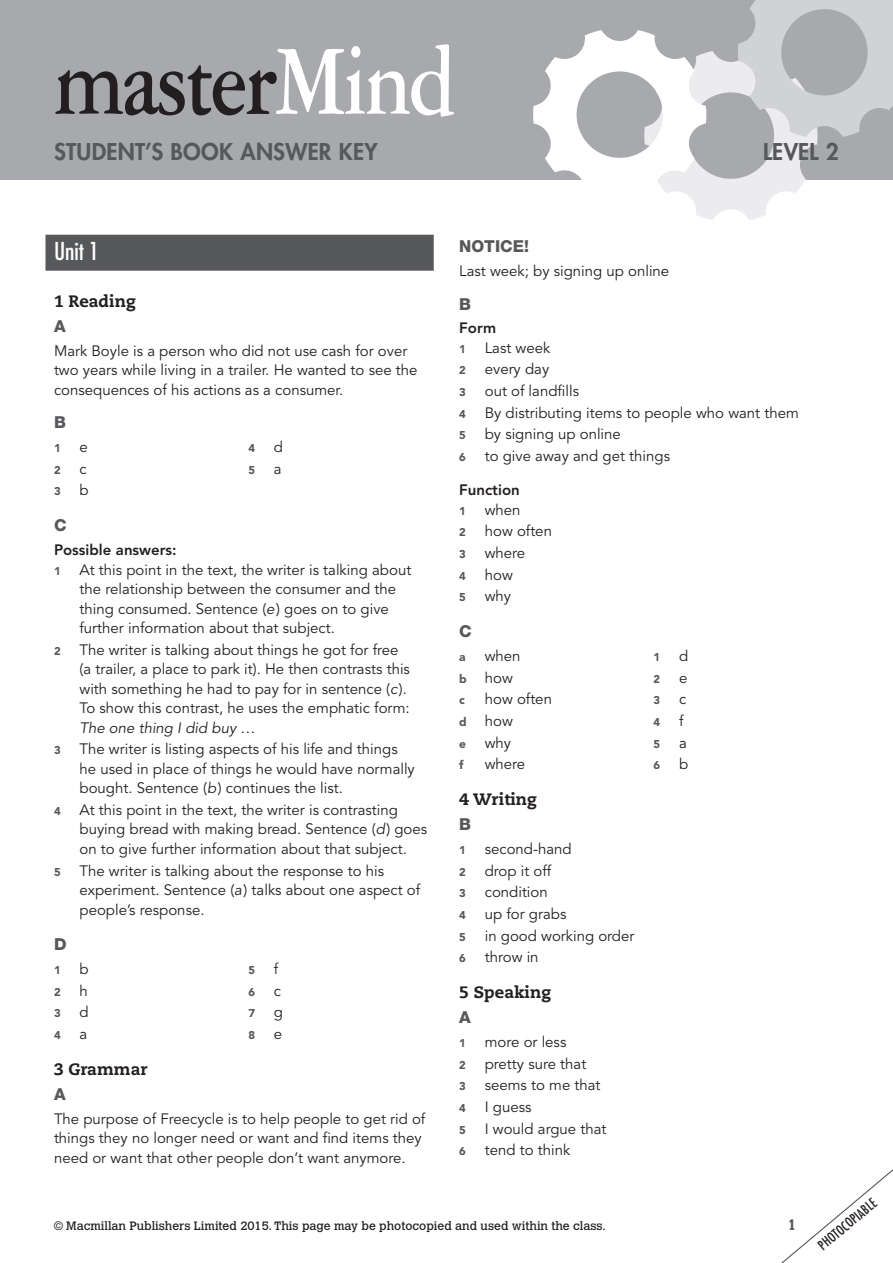
<style>
.page{position:relative;width:893px;height:1263px;background:#fff}
.page>*{position:absolute;margin:0;border:0;box-sizing:border-box;transform-origin:0 0}
.t1{font:700 105.45px "Garamond 3 LT Std";letter-spacing:-.035em;color:#231f20;scale:.8 1}
.t2{font:condensed 24px "Futura Std";color:#fff}
.t3{font:800 22.5px "Futura Std";letter-spacing:.01em;color:#57585a}
.t4{font:800 16.5px "Caecilia LT Std";color:#231f20}
.t5{font:800 16.5px "Helvetica Neue LT Std";color:#57585a}
.t6{font:15px/19.5px "Avenir LT Std";color:#231f20}
.t7{font:800 15px "Avenir LT Std";color:#231f20}
.t8{font:700 15px "Calvert MT Std";color:#57585a}
.t9{font:condensed 13.5px "Futura Std";color:#231f20}
.t10{font:12px "Calvert MT Std";color:#231f20}
.t11{font:900 12px "Avenir LT Std";color:#57585a}
.t12{font:900 11.25px "Avenir LT Std";color:#57585a}
.s1{color:#fff}
.s2{font-style:italic}
.s3{font-weight:900;font-size:12px;color:#57585a}
</style>
<div class="page">
<div style="left:0;top:0;width:893px;height:180px;background:#a8a9ad"></div>
<svg style="left:533px;top:0;width:360px;height:220px"></svg>
<svg style="left:781px;top:1169px;width:112px;height:94px"></svg>
<div style="left:45px;top:235px;width:389px;height:36px;background:#57585a"></div>
<h1 class="t1" style="left:54px;top:23px;width:504px">master<span class="s1">Mind</span></h1>
<h3 class="t3" style="left:54px;top:138px;width:325px">STUDENT’S BOOK ANSWER KEY</h3>
<h3 class="t3" style="left:763px;top:138px;width:77px">LEVEL 2</h3>
<h2 class="t2" style="left:54px;top:237px;width:46px">Unit 1</h2>
<p class="t4" style="left:54px;top:291px;width:83px">1 Reading</p>
<p class="t5" style="left:54px;top:316px;width:13px">A</p>
<p class="t6" style="left:54px;top:341px;width:365px">Mark Boyle is a person who did not use cash for over two years while living in a trailer. He wanted to see the consequences of his actions as a consumer.</p>
<p class="t5" style="left:54px;top:413px;width:13px">B</p>
<p class="t12" style="left:54px;top:441px;width:8px">1</p>
<p class="t6" style="left:80px;top:438px;width:10px">e</p>
<p class="t12" style="left:54px;top:463px;width:8px">2</p>
<p class="t6" style="left:80px;top:459px;width:9px">c</p>
<p class="t12" style="left:54px;top:485px;width:8px">3</p>
<p class="t6" style="left:80px;top:481px;width:11px">b</p>
<p class="t12" style="left:248px;top:441px;width:8px">4</p>
<p class="t6" style="left:274px;top:438px;width:11px">d</p>
<p class="t12" style="left:248px;top:463px;width:8px">5</p>
<p class="t6" style="left:274px;top:459px;width:9px">a</p>
<p class="t5" style="left:54px;top:516px;width:14px">C</p>
<p class="t7" style="left:54px;top:541px;width:124px">Possible answers:</p>
<p class="t12" style="left:54px;top:564px;width:8px">1</p>
<p class="t6" style="left:80px;top:560px;width:333px">At this point in the text, the writer is talking about the relationship between the consumer and the thing consumed. Sentence (<span class="s2">e</span>) goes on to give further information about that subject.</p>
<p class="t12" style="left:54px;top:644px;width:8px">2</p>
<p class="t6" style="left:80px;top:640px;width:332px">The writer is talking about things he got for free (a trailer, a place to park it). He then contrasts this with something he had to pay for in sentence (<span class="s2">c</span>).<br>To show this contrast, he uses the emphatic form:<br><span class="s2">The one thing I did buy</span> …</p>
<p class="t12" style="left:54px;top:743px;width:8px">3</p>
<p class="t6" style="left:80px;top:740px;width:337px">The writer is listing aspects of his life and things he used in place of things he would have normally bought. Sentence (<span class="s2">b</span>) continues the list.</p>
<p class="t12" style="left:54px;top:804px;width:8px">4</p>
<p class="t6" style="left:80px;top:800px;width:349px">At this point in the text, the writer is contrasting buying bread with making bread. Sentence (<span class="s2">d</span>) goes on to give further information about that subject.</p>
<p class="t12" style="left:54px;top:865px;width:8px">5</p>
<p class="t6" style="left:80px;top:861px;width:342px">The writer is talking about the response to his experiment. Sentence (<span class="s2">a</span>) talks about one aspect of people’s response.</p>
<p class="t5" style="left:54px;top:935px;width:14px">D</p>
<p class="t12" style="left:54px;top:963px;width:8px">1</p>
<p class="t6" style="left:80px;top:960px;width:11px">b</p>
<p class="t12" style="left:54px;top:985px;width:8px">2</p>
<p class="t6" style="left:80px;top:981px;width:10px">h</p>
<p class="t12" style="left:54px;top:1007px;width:8px">3</p>
<p class="t6" style="left:80px;top:1003px;width:11px">d</p>
<p class="t12" style="left:54px;top:1028px;width:8px">4</p>
<p class="t6" style="left:80px;top:1024px;width:9px">a</p>
<p class="t12" style="left:248px;top:963px;width:8px">5</p>
<p class="t6" style="left:274px;top:960px;width:6px">f</p>
<p class="t12" style="left:248px;top:985px;width:8px">6</p>
<p class="t6" style="left:274px;top:981px;width:9px">c</p>
<p class="t12" style="left:248px;top:1007px;width:8px">7</p>
<p class="t6" style="left:274px;top:1003px;width:11px">g</p>
<p class="t12" style="left:248px;top:1028px;width:8px">8</p>
<p class="t6" style="left:274px;top:1024px;width:10px">e</p>
<p class="t4" style="left:54px;top:1059px;width:95px">3 Grammar</p>
<p class="t5" style="left:54px;top:1084px;width:13px">A</p>
<p class="t6" style="left:54px;top:1109px;width:373px">The purpose of Freecycle is to help people to get rid of things they no longer need or want and find items they need or want that other people don’t want anymore.</p>
<p class="t5" style="left:459px;top:236px;width:71px">NOTICE!</p>
<p class="t6" style="left:459px;top:261px;width:212px">Last week; by signing up online</p>
<p class="t5" style="left:459px;top:294px;width:13px">B</p>
<p class="t7" style="left:459px;top:319px;width:38px">Form</p>
<p class="t12" style="left:459px;top:342px;width:8px">1</p>
<p class="t6" style="left:485px;top:338px;width:67px">Last week</p>
<p class="t12" style="left:459px;top:364px;width:8px">2</p>
<p class="t6" style="left:485px;top:360px;width:66px">every day</p>
<p class="t12" style="left:459px;top:385px;width:8px">3</p>
<p class="t6" style="left:485px;top:382px;width:96px">out of landfills</p>
<p class="t12" style="left:459px;top:407px;width:8px">4</p>
<p class="t6" style="left:485px;top:403px;width:316px">By distributing items to people who want them</p>
<p class="t12" style="left:459px;top:429px;width:8px">5</p>
<p class="t6" style="left:485px;top:425px;width:138px">by signing up online</p>
<p class="t12" style="left:459px;top:450px;width:8px">6</p>
<p class="t6" style="left:485px;top:446px;width:187px">to give away and get things</p>
<p class="t7" style="left:459px;top:481px;width:62px">Function</p>
<p class="t12" style="left:459px;top:504px;width:8px">1</p>
<p class="t6" style="left:485px;top:500px;width:37px">when</p>
<p class="t12" style="left:459px;top:526px;width:8px">2</p>
<p class="t6" style="left:485px;top:522px;width:69px">how often</p>
<p class="t12" style="left:459px;top:547px;width:8px">3</p>
<p class="t6" style="left:485px;top:544px;width:42px">where</p>
<p class="t12" style="left:459px;top:569px;width:8px">4</p>
<p class="t6" style="left:485px;top:565px;width:30px">how</p>
<p class="t12" style="left:459px;top:591px;width:8px">5</p>
<p class="t6" style="left:485px;top:587px;width:28px">why</p>
<p class="t5" style="left:459px;top:621px;width:14px">C</p>
<p class="t11" style="left:459px;top:649px;width:8px">a</p>
<p class="t6" style="left:459px;top:645px;width:63px;line-height:21.6px;text-indent:26px">when <span class="s3">b</span> how</p>
<p class="t11" style="left:459px;top:693px;width:7px">c</p>
<p class="t12" style="left:654px;top:650px;width:8px">1</p>
<p class="t6" style="left:679px;top:646px;width:11px">d</p>
<p class="t12" style="left:654px;top:672px;width:8px">2</p>
<p class="t6" style="left:679px;top:668px;width:10px">e</p>
<p class="t12" style="left:654px;top:693px;width:8px">3</p>
<p class="t6" style="left:679px;top:690px;width:9px">c</p>
<p class="t12" style="left:654px;top:715px;width:8px">4</p>
<p class="t6" style="left:679px;top:711px;width:6px">f</p>
<p class="t12" style="left:654px;top:737px;width:8px">5</p>
<p class="t6" style="left:679px;top:733px;width:9px">a</p>
<p class="t12" style="left:654px;top:758px;width:8px">6</p>
<p class="t6" style="left:679px;top:755px;width:11px">b</p>
<p class="t6" style="left:459px;top:689px;width:94px;line-height:21.6px;text-indent:26px">how often <span class="s3">d</span> how<br><span class="s3">e</span> why</p>
<p class="t11" style="left:459px;top:758px;width:6px">f</p>
<p class="t6" style="left:485px;top:755px;width:42px">where</p>
<p class="t4" style="left:459px;top:789px;width:79px">4 Writing</p>
<p class="t5" style="left:459px;top:814px;width:13px">B</p>
<p class="t12" style="left:459px;top:843px;width:8px">1</p>
<p class="t6" style="left:485px;top:839px;width:88px">second-hand</p>
<p class="t12" style="left:459px;top:865px;width:8px">2</p>
<p class="t6" style="left:485px;top:861px;width:68px">drop it off</p>
<p class="t12" style="left:459px;top:886px;width:8px">3</p>
<p class="t6" style="left:485px;top:883px;width:65px">condition</p>
<p class="t12" style="left:459px;top:908px;width:8px">4</p>
<p class="t6" style="left:485px;top:904px;width:83px">up for grabs</p>
<p class="t12" style="left:459px;top:930px;width:8px">5</p>
<p class="t6" style="left:485px;top:926px;width:151px">in good working order</p>
<p class="t12" style="left:459px;top:951px;width:8px">6</p>
<p class="t6" style="left:485px;top:948px;width:55px">throw in</p>
<p class="t4" style="left:459px;top:982px;width:93px">5 Speaking</p>
<p class="t5" style="left:459px;top:1008px;width:13px">A</p>
<p class="t12" style="left:459px;top:1036px;width:8px">1</p>
<p class="t6" style="left:485px;top:1032px;width:83px">more or less</p>
<p class="t12" style="left:459px;top:1058px;width:8px">2</p>
<p class="t6" style="left:485px;top:1054px;width:103px">pretty sure that</p>
<p class="t12" style="left:459px;top:1079px;width:8px">3</p>
<p class="t6" style="left:485px;top:1076px;width:117px">seems to me that</p>
<p class="t12" style="left:459px;top:1101px;width:8px">4</p>
<p class="t6" style="left:485px;top:1097px;width:48px">I guess</p>
<p class="t12" style="left:459px;top:1123px;width:8px">5</p>
<p class="t6" style="left:485px;top:1119px;width:123px">I would argue that</p>
<p class="t12" style="left:459px;top:1144px;width:8px">6</p>
<p class="t6" style="left:485px;top:1141px;width:87px">tend to think</p>
<p class="t10" style="left:54px;top:1219px;width:553px">© Macmillan Publishers Limited 2015. This page may be photocopied and used within the class.</p>
<p class="t8" style="left:787px;top:1215px;width:11px">1</p>
<p class="t9" style="left:815px;top:1241px;width:73px;rotate:-40deg">PHOTOCOPIABLE</p>
</div>
